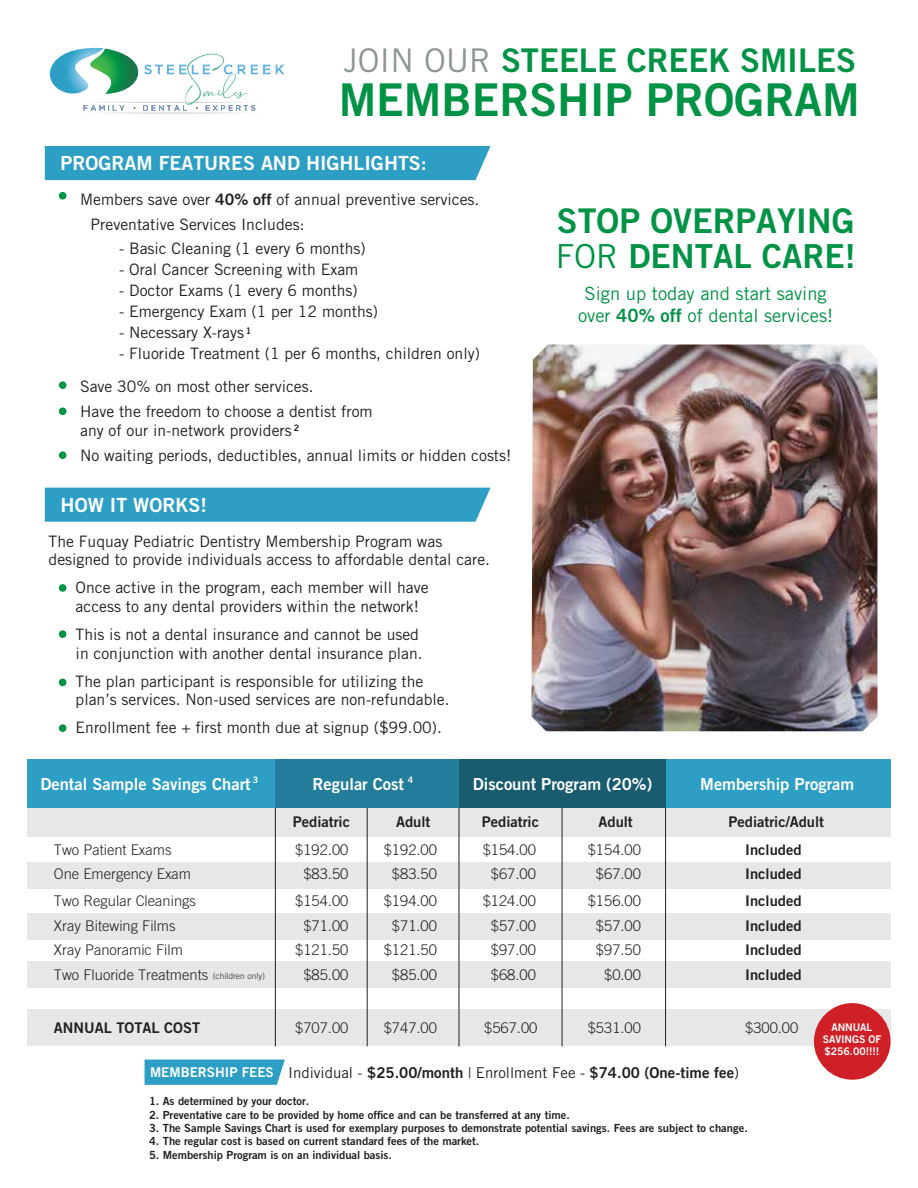
<style>
.page{position:relative;width:918px;height:1188px;background:#fff}
.page>*{position:absolute;margin:0;border:0;box-sizing:border-box;transform-origin:0 0}
.t1{font:45.15px "Trade Gothic LT Std Bd 2";color:#009345}
.t2{font:34.05px "Trade Gothic LT Std Bd 2";color:#009345}
.t3{font:33.15px "Trade Gothic LT Std Bd 2";color:#009345}
.t4{font:32.55px "Trade Gothic LT Std Bd 2";color:#009345}
.t5{font:19.5px "Trade Gothic LT Std Bd 2";color:#fff}
.t6{font:18.3px/22px "Trade Gothic LT Std";color:#009345;text-align:center}
.t7{font:16.5px "Trade Gothic LT Std Bd 2";color:#fff}
.t8{font:15.75px/18.9px "Trade Gothic LT Std";color:#231f20}
.t9{font:15px "Trade Gothic LT Std Bd 2";color:#231f20}
.t10{font:300 14.7px/24.2px "Trade Gothic LT Std";color:#231f20;text-align:center}
.t11{font:14.7px/24.2px "Trade Gothic LT Std Bd 2";color:#231f20}
.t12{font:11.25px "Trade Gothic LT Std Bd 2";color:#231f20}
.t13{font:10.5px/11.9px "Trade Gothic LT Std Bd 2";letter-spacing:-.01em;color:#fff;text-align:center}
.t14{font:9px "Trade Gothic LT Std Bd 2";color:#231f20}
.t15{font:9px "Trade Gothic LT Std Bd 2";color:#fff}
.t16{font:300 8.55px "Trade Gothic LT Std";color:#231f20}
.s1{font-family:"Trade Gothic LT Std";color:#8c9592}
.s2{font-family:"Trade Gothic LT Std Bd 2"}
.s3{font-family:"Trade Gothic LT Std"}
.s4{font-size:13.5px;color:#fff}
</style>
<div class="page">
<div style="left:45px;top:146px;width:446px;height:34px;background:#2e9fc4"></div>
<div style="left:59px;top:451px;width:7px;height:8px;background:#009345;border-radius:50%"></div>
<div style="left:59px;top:408px;width:7px;height:7px;background:#009345;border-radius:50%"></div>
<div style="left:59px;top:381px;width:7px;height:8px;background:#009345;border-radius:50%"></div>
<div style="left:59px;top:192px;width:7px;height:8px;background:#009345;border-radius:50%"></div>
<div style="left:27px;top:808px;width:864px;height:29px;background:#e6e7e8"></div>
<div style="left:27px;top:862px;width:864px;height:26px;background:#e6e7e8"></div>
<div style="left:27px;top:913px;width:864px;height:27px;background:#e6e7e8"></div>
<div style="left:27px;top:961px;width:864px;height:27px;background:#e6e7e8"></div>
<div style="left:27px;top:1010px;width:864px;height:36px;background:#e6e7e8"></div>
<hr style="left:275px;top:798px;width:1px;height:248px;background:#231f20">
<hr style="left:367px;top:798px;width:1px;height:248px;background:#231f20">
<hr style="left:459px;top:798px;width:1px;height:248px;background:#231f20">
<hr style="left:562px;top:798px;width:1px;height:248px;background:#231f20">
<hr style="left:665px;top:798px;width:1px;height:248px;background:#231f20">
<svg style="left:145px;top:1060px;width:140px;height:25px;background:#35a2c6"></svg>
<div style="left:814px;top:1003px;width:77px;height:77px;background:#cf2027;border-radius:50%"></div>
<div style="left:27px;top:759px;width:864px;height:48px;background:#2e9fc4"></div>
<div style="left:275px;top:759px;width:184px;height:48px;background:#237d9a"></div>
<div style="left:459px;top:759px;width:207px;height:48px;background:#195c70"></div>
<div style="left:45px;top:488px;width:446px;height:34px;background:#2e9fc4"></div>
<div style="left:59px;top:584px;width:7px;height:8px;background:#009345;border-radius:50%"></div>
<div style="left:59px;top:630px;width:7px;height:8px;background:#009345;border-radius:50%"></div>
<div style="left:59px;top:679px;width:7px;height:7px;background:#009345;border-radius:50%"></div>
<div style="left:59px;top:724px;width:7px;height:8px;background:#009345;border-radius:50%"></div>
<img style="left:531px;top:345px;width:346px;height:386px">
<svg style="left:531px;top:344px;width:17px;height:16px"></svg>
<svg style="left:862px;top:345px;width:15px;height:15px"></svg>
<svg style="left:531px;top:717px;width:15px;height:14px"></svg>
<svg style="left:862px;top:717px;width:15px;height:15px"></svg>
<svg style="left:107px;top:113px;width:132px;height:1px"></svg>
<svg style="left:49px;top:48px;width:235px;height:63px"></svg>
<h3 class="t4" style="left:343px;top:40px;width:514px"><span class="s1">JOIN OUR</span> STEELE CREEK SMILES</h3>
<h1 class="t1" style="left:339px;top:72px;width:523px">MEMBERSHIP PROGRAM</h1>
<p class="t5" style="left:61px;top:151px;width:368px">PROGRAM FEATURES AND HIGHLIGHTS:</p>
<p class="t8" style="left:80px;top:189px;width:401px">Members save over <span class="s2">40% off</span> of annual preventive services.</p>
<p class="t8" style="left:91px;top:214px;width:215px">Preventative Services Includes:</p>
<p class="t8" style="left:119px;top:239px;width:248px">- Basic Cleaning (1 every 6 months)</p>
<p class="t8" style="left:119px;top:260px;width:241px">- Oral Cancer Screening with Exam</p>
<p class="t8" style="left:119px;top:281px;width:240px">- Doctor Exams (1 every 6 months)</p>
<p class="t8" style="left:119px;top:302px;width:260px">- Emergency Exam (1 per 12 months)</p>
<p class="t8" style="left:119px;top:323px;width:127px">- Necessary X-rays</p>
<p class="t8" style="left:119px;top:344px;width:362px">- Fluoride Treatment (1 per 6 months, children only)</p>
<p class="t14" style="left:246px;top:325px;width:7px">1</p>
<p class="t8" style="left:80px;top:377px;width:235px">Save 30% on most other services.</p>
<p class="t8" style="left:80px;top:402px;width:294px">Have the freedom to choose a dentist from any of our in-network providers</p>
<p class="t14" style="left:294px;top:422px;width:7px">2</p>
<p class="t8" style="left:80px;top:446px;width:433px">No waiting periods, deductibles, annual limits or hidden costs!</p>
<p class="t5" style="left:61px;top:493px;width:148px">HOW IT WORKS!</p>
<p class="t8" style="left:49px;top:531px;width:443px">The Fuquay Pediatric Dentistry Membership Program was designed to provide individuals access to affordable dental care.</p>
<p class="t8" style="left:76px;top:578px;width:355px">Once active in the program, each member will have access to any dental providers within the network!</p>
<p class="t8" style="left:76px;top:625px;width:348px">This is not a dental insurance and cannot be used in conjunction with another dental insurance plan.</p>
<p class="t8" style="left:76px;top:671px;width:375px">The plan participant is responsible for utilizing the plan’s services. Non-used services are non-refundable.</p>
<p class="t8" style="left:76px;top:718px;width:368px">Enrollment fee + first month due at signup ($99.00).</p>
<h2 class="t2" style="left:557px;top:200px;width:299px">STOP OVERPAYING</h2>
<h3 class="t3" style="left:556px;top:236px;width:301px"><span class="s3">FOR</span> DENTAL CARE!</h3>
<p class="t6" style="left:578px;top:282px;width:257px">Sign up today and start saving over <span class="s2">40% off</span> of dental services!</p>
<p class="t15" style="left:253px;top:774px;width:7px">3</p>
<p class="t15" style="left:408px;top:774px;width:7px">4</p>
<p class="t7" style="left:40px;top:774px;width:212px">Dental Sample Savings Chart</p>
<p class="t7" style="left:313px;top:774px;width:93px">Regular Cost</p>
<p class="t7" style="left:473px;top:774px;width:181px">Discount Program (20%)</p>
<p class="t7" style="left:700px;top:774px;width:156px">Membership Program</p>
<p class="t10" style="left:54px;top:837px;width:119px">Two Patient Exams</p>
<p class="t10" style="left:54px;top:862px;width:139px">One Emergency Exam</p>
<p class="t10" style="left:54px;top:889px;width:144px;text-align:left">Two Regular Cleanings<br>Xray Bitewing Films<br>Xray Panoramic Film</p>
<p class="t10" style="left:54px;top:962px;width:156px">Two Fluoride Treatments</p>
<p class="t16" style="left:213px;top:971px;width:54px">(children only)</p>
<p class="t11" style="left:54px;top:1016px;width:148px">ANNUAL TOTAL COST</p>
<p class="t11" style="left:293px;top:810px;width:59px">Pediatric</p>
<p class="t11" style="left:396px;top:810px;width:36px">Adult</p>
<p class="t10" style="left:295px;top:837px;width:55px;line-height:24.6px">$192.00 $83.50</p>
<p class="t10" style="left:295px;top:889px;width:55px">$154.00 $71.00 $121.50</p>
<p class="t10" style="left:303px;top:962px;width:46px">$85.00</p>
<p class="t10" style="left:295px;top:1016px;width:55px">$707.00</p>
<p class="t10" style="left:384px;top:837px;width:55px;line-height:24.6px">$192.00 $83.50</p>
<p class="t10" style="left:384px;top:889px;width:55px">$194.00 $71.00 $121.50</p>
<p class="t10" style="left:392px;top:962px;width:46px">$85.00</p>
<p class="t10" style="left:384px;top:1016px;width:55px">$747.00</p>
<p class="t11" style="left:482px;top:810px;width:59px">Pediatric</p>
<p class="t11" style="left:599px;top:810px;width:36px">Adult</p>
<p class="t11" style="left:729px;top:810px;width:97px">Pediatric/Adult</p>
<p class="t10" style="left:483px;top:837px;width:55px;line-height:24.6px">$154.00 $67.00</p>
<p class="t10" style="left:483px;top:889px;width:55px">$124.00 $57.00 $97.00</p>
<p class="t10" style="left:491px;top:962px;width:46px">$68.00</p>
<p class="t10" style="left:484px;top:1016px;width:55px">$567.00</p>
<p class="t10" style="left:588px;top:837px;width:55px;line-height:24.6px">$154.00 $67.00</p>
<p class="t10" style="left:588px;top:889px;width:55px">$156.00 $57.00 $97.50</p>
<p class="t10" style="left:604px;top:962px;width:38px">$0.00</p>
<p class="t10" style="left:588px;top:1016px;width:55px">$531.00</p>
<p class="t11" style="left:745px;top:837px;width:58px;line-height:24.6px">Included<br>Included</p>
<p class="t11" style="left:745px;top:889px;width:58px;text-align:justify">Included Included Included</p>
<p class="t11" style="left:745px;top:962px;width:58px">Included</p>
<p class="t10" style="left:745px;top:1016px;width:55px">$300.00</p>
<p class="t13" style="left:823px;top:1022px;width:60px">ANNUAL<br>SAVINGS OF $256.00!!!!</p>
<p class="t9" style="left:150px;top:1063px;width:591px"><span class="s4">MEMBERSHIP FEES</span> <span class="s3">Individual -</span> $25.00/month <span class="s3">| Enrollment Fee -</span> $74.00 (One-time fee<span class="s3">)</span></p>
<p class="t12" style="left:149px;top:1094px;width:162px">1. As determined by your doctor.</p>
<p class="t12" style="left:149px;top:1108px;width:422px">2. Preventative care to be provided by home office and can be transferred at any time.</p>
<p class="t12" style="left:149px;top:1121px;width:600px">3. The Sample Savings Chart is used for exemplary purposes to demonstrate potential savings. Fees are subject to change.</p>
<p class="t12" style="left:149px;top:1134px;width:332px">4. The regular cost is based on current standard fees of the market.</p>
<p class="t12" style="left:149px;top:1148px;width:244px">5. Membership Program is on an individual basis.</p>
</div>
